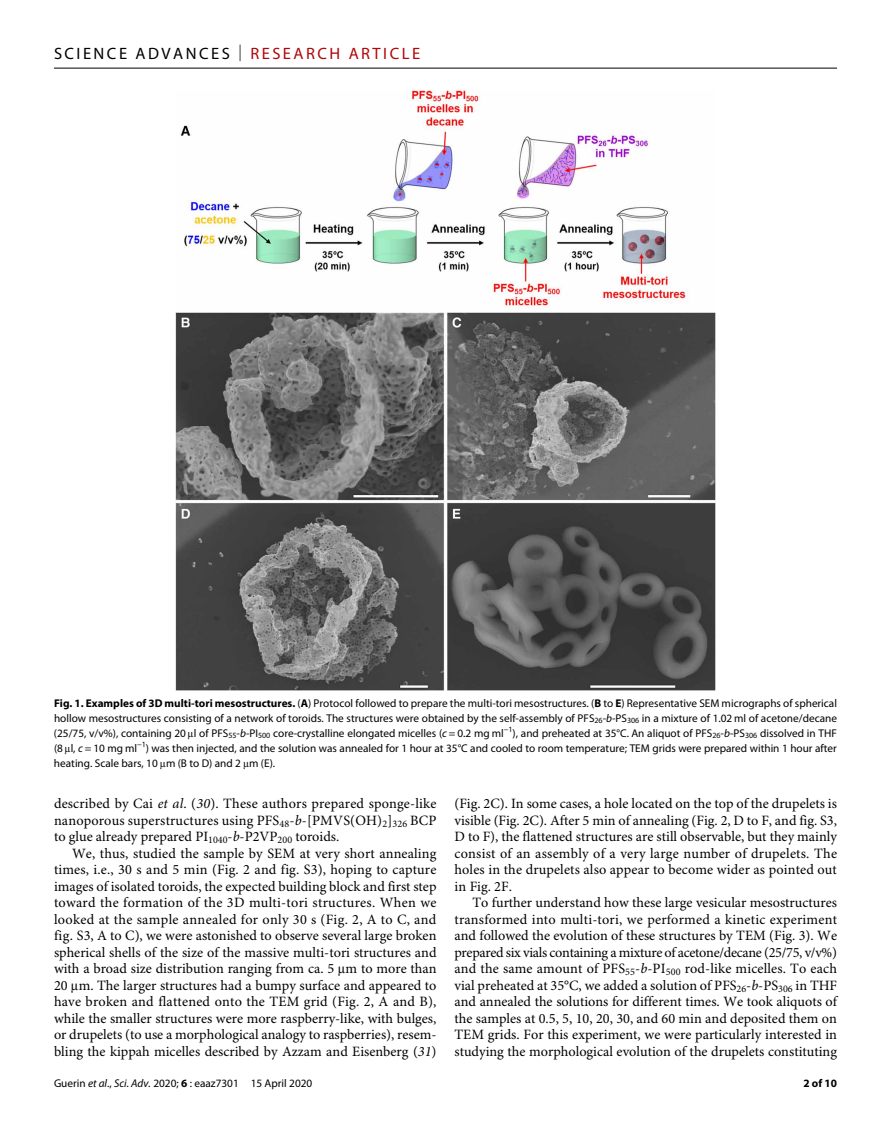
<style>
.page{position:relative;width:891px;height:1134px;background:#fff}
.page>*{position:absolute;margin:0;border:0;box-sizing:border-box;transform-origin:0 0}
.t1{font:16.5px "Myriad Pro";letter-spacing:.15em;color:#000}
.t2{font:14.25px/16.5px "Minion Pro";color:#000;text-align:justify}
.t3{font:11.25px/15px "Myriad Pro";color:#000;text-align:justify}
.t4{font:700 11.25px "Myriad Pro";color:#000}
.s1{font-weight:300}
.s2{color:#b10508}
.s3{font-weight:700}
.s4{font-style:italic}
</style>
<div class="page">
<hr style="left:54px;top:68px;width:783px;height:1px;background:#000">
<img style="left:176px;top:90px;width:540px;height:600px">
<p class="t1" style="left:54px;top:40px;width:368px">SCIENCE ADVANCES <span class="s1">|</span> <span class="s2">RESEARCH ARTICLE</span></p>
<p class="t3" style="left:54px;top:696px;width:785px"><span class="s3">Fig. 1. Examples of 3D multi-tori mesostructures.</span> (<span class="s3">A</span>) Protocol followed to prepare the multi-tori mesostructures. (<span class="s3">B</span> to <span class="s3">E</span>) Representative SEM micrographs of spherical hollow mesostructures consisting of a network of toroids. The structures were obtained by the self-assembly of PFS<sub>26</sub>-<span class="s4">b</span>-PS<sub>306</sub> in a mixture of 1.02 ml of acetone/decane (25/75, v/v%), containing 20 l of PFS<sub>55</sub>-<span class="s4">b</span>-PI<sub>500</sub> core-crystalline elongated micelles (<span class="s4">c</span> = 0.2 mg ml<sup>−1</sup>), and preheated at 35°C. An aliquot of PFS<sub>26</sub>-<span class="s4">b</span>-PS<sub>306</sub> dissolved in THF (8 l, <span class="s4">c</span> = 10 mg ml<sup>−1</sup>) was then injected, and the solution was annealed for 1 hour at 35°C and cooled to room temperature; TEM grids were prepared within 1 hour after heating. Scale bars, 10 m (B to D) and 2 m (E).</p>
<p class="t2" style="left:54px;top:797px;width:384px">described by Cai <span class="s4">et al</span>. (<span class="s4">30</span>). These authors prepared sponge-like nanoporous superstructures using PFS<sub>48</sub>-<span class="s4">b</span>-[PMVS(OH)<sub>2</sub>]<sub>326</sub> BCP to glue already prepared PI<sub>1040</sub>-<span class="s4">b</span>-P2VP<sub>200</sub> toroids.</p>
<p class="t2" style="left:54px;top:846px;width:384px;text-indent:18px">We, thus, studied the sample by SEM at very short annealing times, i.e., 30 s and 5 min (Fig. 2 and fig. S3), hoping to capture images of isolated toroids, the expected building block and first step toward the formation of the 3D multi-tori structures. When we looked at the sample annealed for only 30 s (Fig. 2, A to C, and fig. S3, A to C), we were astonished to observe several large broken spherical shells of the size of the massive multi-tori structures and with a broad size distribution ranging from ca. 5 m to more than 20 m. The larger structures had a bumpy surface and appeared to have broken and flattened onto the TEM grid (Fig. 2, A and B), while the smaller structures were more raspberry-like, with bulges, or drupelets (to use a morphological analogy to raspberries), resem&shy;bling the kippah micelles described by Azzam and Eisenberg (<span class="s4">31</span>)</p>
<p class="t3" style="left:54px;top:1076px;width:260px">Guerin <span class="s4">et al</span>., <span class="s4">Sci. Adv.</span> 2020; <span class="s3">6</span> : eaaz7301 15 April 2020</p>
<p class="t2" style="left:455px;top:797px;width:384px">(Fig. 2C). In some cases, a hole located on the top of the drupelets is visible (Fig. 2C). After 5 min of annealing (Fig. 2, D to F, and fig. S3, D to F), the flattened structures are still observable, but they mainly consist of an assembly of a very large number of drupelets. The holes in the drupelets also appear to become wider as pointed out in Fig. 2F.</p>
<p class="t2" style="left:454px;top:896px;width:384px;text-indent:18px">To further understand how these large vesicular mesostructures transformed into multi-tori, we performed a kinetic experiment and followed the evolution of these structures by TEM (Fig. 3). We prepared six vials containing a mixture of acetone/decane (25/75, v/v%) and the same amount of PFS<sub>55</sub>-<span class="s4">b</span>-PI<sub>500</sub> rod-like micelles. To each vial preheated at 35°C, we added a solution of PFS<sub>26</sub>-<span class="s4">b</span>-PS<sub>306</sub> in THF and annealed the solutions for different times. We took aliquots of the samples at 0.5, 5, 10, 20, 30, and 60 min and deposited them on TEM grids. For this experiment, we were particularly interested in studying the morphological evolution of the drupelets constituting</p>
<p class="t4" style="left:803px;top:1074px;width:35px">2 of 10</p>
</div>
